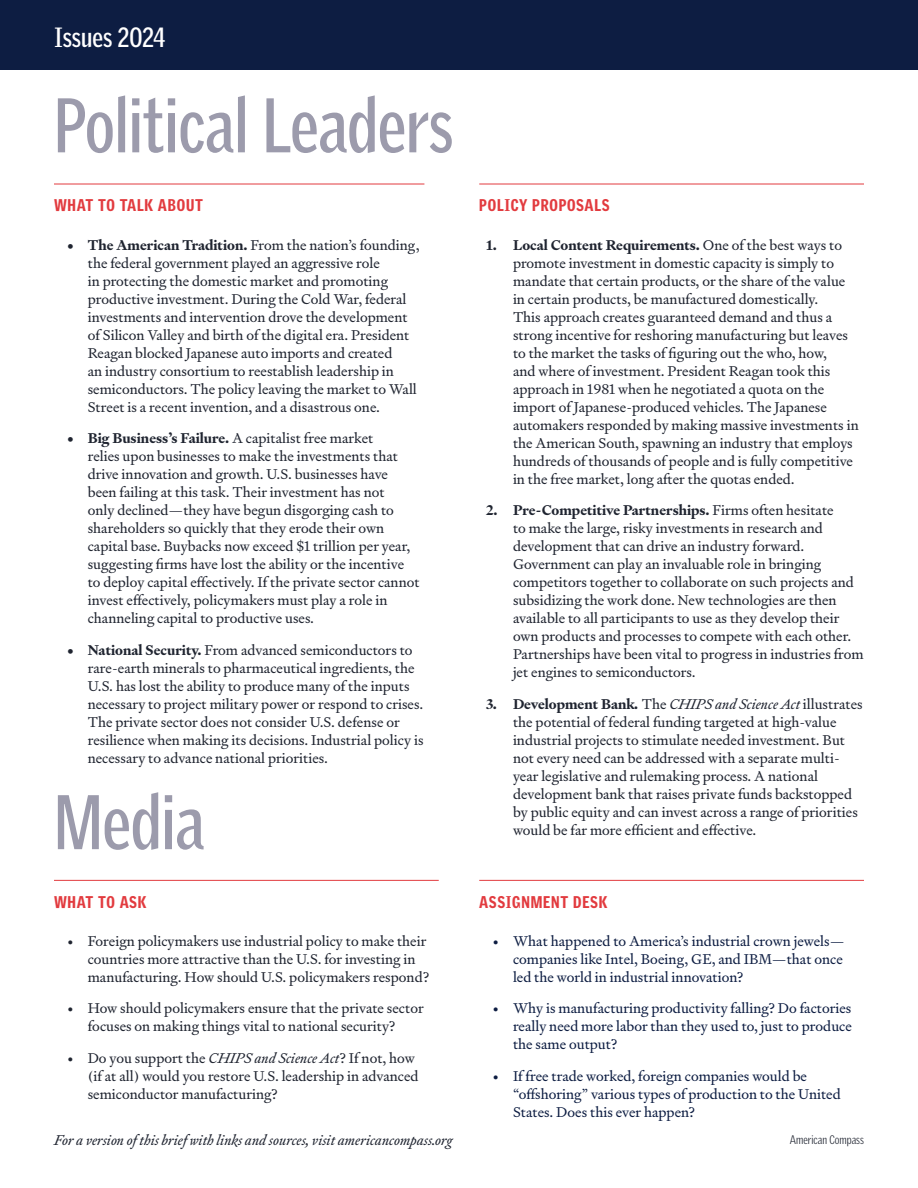
<style>
.page{position:relative;width:918px;height:1188px;background:#fff}
.page>*{position:absolute;margin:0;border:0;box-sizing:border-box;transform-origin:0 0}
.Page_Title{font:700 75px "Griffith Gothic Cond";color:#9c9bac;scale:.96 1}
.t1{font:700 27px "Griffith Gothic Cond";letter-spacing:-.005em;color:#fff}
.Section_Subhead{font:900 16.5px "Griffith Gothic Cond";letter-spacing:.05em;color:#e23b3f}
.t2{font:14.25px/18px "Signifier";color:#1f2430}
.t3{font:14.25px/18px "Signifier";color:#0d1d42;text-align:justify}
.Body_Copy{font:italic 14.25px "Signifier";color:#1f2430}
.t4{font:300 12px "Griffith Gothic Cond";color:#1f2430}
.s1{font-weight:700}
.s2{font-style:italic}
.s3{font-weight:700;font-style:italic}
</style>
<div class="page">
<div style="left:0;top:0;width:918px;height:69px;background:#0d1d42"></div>
<hr style="left:479px;top:184px;width:385px;height:1px;background:#e23b3f">
<hr style="left:479px;top:880px;width:385px;height:1px;background:#e23b3f">
<hr style="left:54px;top:880px;width:385px;height:1px;background:#e23b3f">
<hr style="left:54px;top:184px;width:370px;height:1px;background:#e23b3f">
<h2 class="t1" style="left:54px;top:21px;width:113px">Issues 2024</h2>
<p class="Page_Title" style="left:54px;top:80px;width:418px">Political Leaders</p>
<p class="Section_Subhead" style="left:54px;top:196px;width:150px">WHAT TO TALK ABOUT</p>
<p class="t2" style="left:88px;top:236px;width:334px;text-indent:-20px"><span class="s1">• The American Tradition.</span> From the nation’s founding, the federal government played an aggressive role<br>in protecting the domestic market and promoting productive investment. During the Cold War, federal investments and intervention drove the development of Silicon Valley and birth of the digital era. President Reagan blocked Japanese auto imports and created<br>an industry consortium to reestablish leadership in semiconductors. The policy leaving the market to Wall Street is a recent invention, and a disastrous one.</p>
<p class="t2" style="left:88px;top:429px;width:333px;text-indent:-20px"><span class="s1">• Big Business’s Failure.</span> A capitalist free market<br>relies upon businesses to make the investments that drive innovation and growth. U.S. businesses have been failing at this task. Their investment has not<br>only declined—they have begun disgorging cash to shareholders so quickly that they erode their own capital base. Buybacks now exceed $1 trillion per year, suggesting firms have lost the ability or the incentive to deploy capital effectively. If the private sector cannot invest effectively, policymakers must play a role in channeling capital to productive uses.</p>
<p class="t2" style="left:88px;top:641px;width:337px;text-indent:-20px"><span class="s1">• National Security.</span> From advanced semiconductors to rare-earth minerals to pharmaceutical ingredients, the U.S. has lost the ability to produce many of the inputs necessary to project military power or respond to crises.<br>The private sector does not consider U.S. defense or resilience when making its decisions. Industrial policy is necessary to advance national priorities.</p>
<p class="Page_Title" style="left:54px;top:777px;width:158px">Media</p>
<p class="Section_Subhead" style="left:54px;top:892px;width:94px">WHAT TO ASK</p>
<p class="t2" style="left:88px;top:932px;width:343px;text-indent:-20px">• Foreign policymakers use industrial policy to make their countries more attractive than the U.S. for investing in manufacturing. How should U.S. policymakers respond?</p>
<p class="t2" style="left:68px;top:1000px;width:358px;text-align:center">• How should policymakers ensure that the private sector focuses on making things vital to national security?</p>
<p class="t2" style="left:88px;top:1049px;width:332px;text-indent:-20px">• Do you support the <span class="s2">CHIPS and Science Act</span>? If not, how (if at all) would you restore U.S. leadership in advanced semiconductor manufacturing?</p>
<p class="Body_Copy" style="left:54px;top:1131px;width:400px">For a version of this brief with links and sources, visit americancompass.org</p>
<p class="Section_Subhead" style="left:479px;top:196px;width:132px">POLICY PROPOSALS</p>
<p class="t2" style="left:513px;top:236px;width:347px;text-indent:-27px"><span class="s1">1. Local Content Requirements.</span> One of the best ways to promote investment in domestic capacity is simply to mandate that certain products, or the share of the value in certain products, be manufactured domestically.<br>This approach creates guaranteed demand and thus a strong incentive for reshoring manufacturing but leaves to the market the tasks of figuring out the who, how,<br>and where of investment. President Reagan took this approach in 1981 when he negotiated a quota on the import of Japanese-produced vehicles. The Japanese automakers responded by making massive investments in the American South, spawning an industry that employs hundreds of thousands of people and is fully competitive in the free market, long after the quotas ended.</p>
<p class="t2" style="left:513px;top:501px;width:352px;text-indent:-27px"><span class="s1">2. Pre-Competitive Partnerships.</span> Firms often hesitate<br>to make the large, risky investments in research and development that can drive an industry forward.<br>Government can play an invaluable role in bringing competitors together to collaborate on such projects and subsidizing the work done. New technologies are then available to all participants to use as they develop their own products and processes to compete with each other.<br>Partnerships have been vital to progress in industries from jet engines to semiconductors.</p>
<p class="t2" style="left:513px;top:695px;width:351px;text-indent:-27px"><span class="s1">3. Development Bank</span><span class="s3">.</span> The <span class="s2">CHIPS and Science Act</span> illustrates the potential of federal funding targeted at high-value industrial projects to stimulate needed investment. But not every need can be addressed with a separate multi&shy;year legislative and rulemaking process. A national development bank that raises private funds backstopped by public equity and can invest across a range of priorities would be far more efficient and effective.</p>
<p class="Section_Subhead" style="left:479px;top:892px;width:130px">ASSIGNMENT DESK</p>
<p class="t3" style="left:513px;top:932px;width:333px;text-indent:-20px">• What happened to America’s industrial crown jewels— companies like Intel, Boeing, GE, and IBM—that once led the world in industrial innovation?</p>
<p class="t3" style="left:513px;top:1000px;width:340px;text-indent:-20px">• Why is manufacturing productivity falling? Do factories really need more labor than they used to, just to produce the same output?</p>
<p class="t3" style="left:513px;top:1067px;width:329px;text-align:left;text-indent:-20px">• If free trade worked, foreign companies would be “offshoring” various types of production to the United<br>States. Does this ever happen?</p>
<p class="t4" style="left:790px;top:1132px;width:76px">American Compass</p>
</div>
